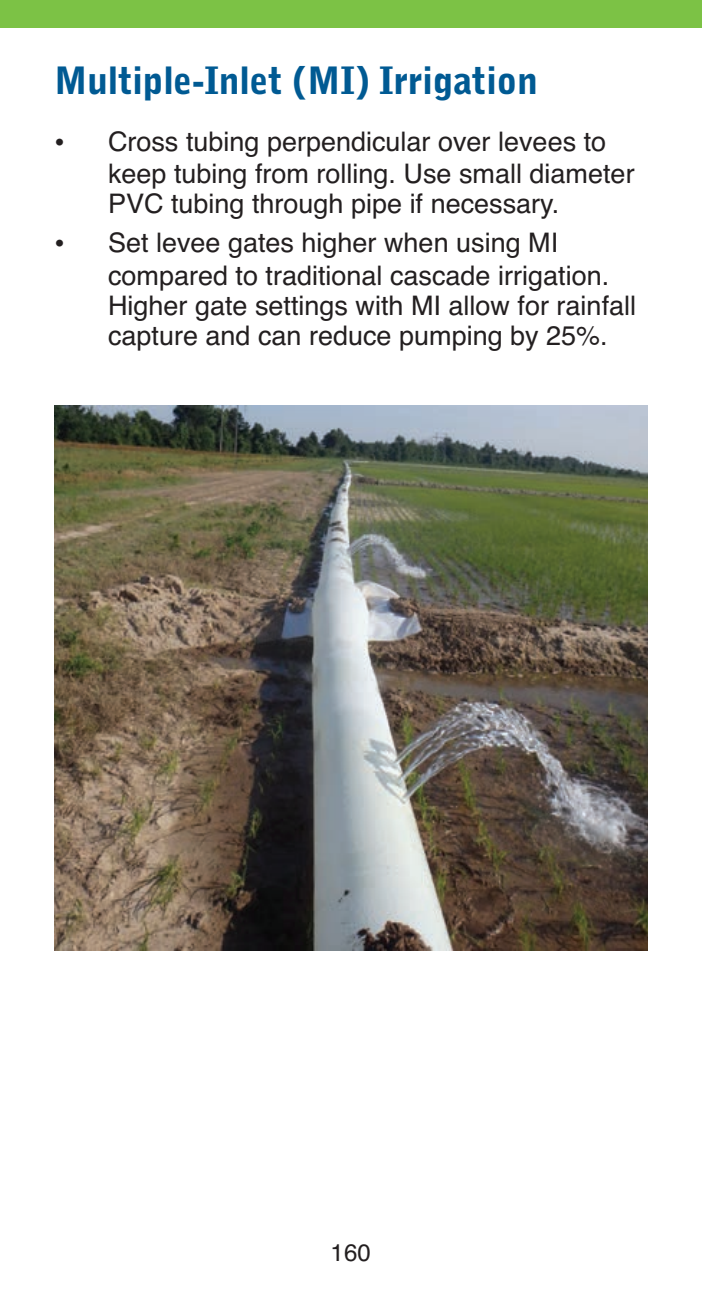
<style>
.page{position:relative;width:702px;height:1296px;background:#fff}
.page>*{position:absolute;margin:0;border:0;box-sizing:border-box;transform-origin:0 0}
.t1{font:900 37.5px "Bell Gothic Std";letter-spacing:-.005em;color:#005a93}
.t2{font:27px/32.7px "Helvetica";color:#231f20}
.t3{font:24px "Helvetica";color:#231f20}
</style>
<div class="page">
<div style="left:0;top:0;width:702px;height:28px;background:#7cc245"></div>
<img style="left:54px;top:406px;width:594px;height:545px">
<h2 class="t1" style="left:54px;top:67px;width:486px">Multiple-Inlet (MI) Irrigation</h2>
<p class="t2" style="left:108px;top:125px;width:528px;text-indent:-54px">• Cross tubing perpendicular over levees to keep tubing from rolling. Use small diameter</p>
<p class="t2" style="left:108px;top:188px;width:453px">PVC tubing through pipe if necessary.</p>
<p class="t2" style="left:108px;top:226px;width:503px;text-indent:-54px">• Set levee gates higher when using MI compared to traditional cascade irrigation.</p>
<p class="t2" style="left:108px;top:290px;width:530px;line-height:30px">Higher gate settings with MI allow for rainfall capture and can reduce pumping by 25%.</p>
<p class="t3" style="left:331px;top:1238px;width:42px">160</p>
</div>
